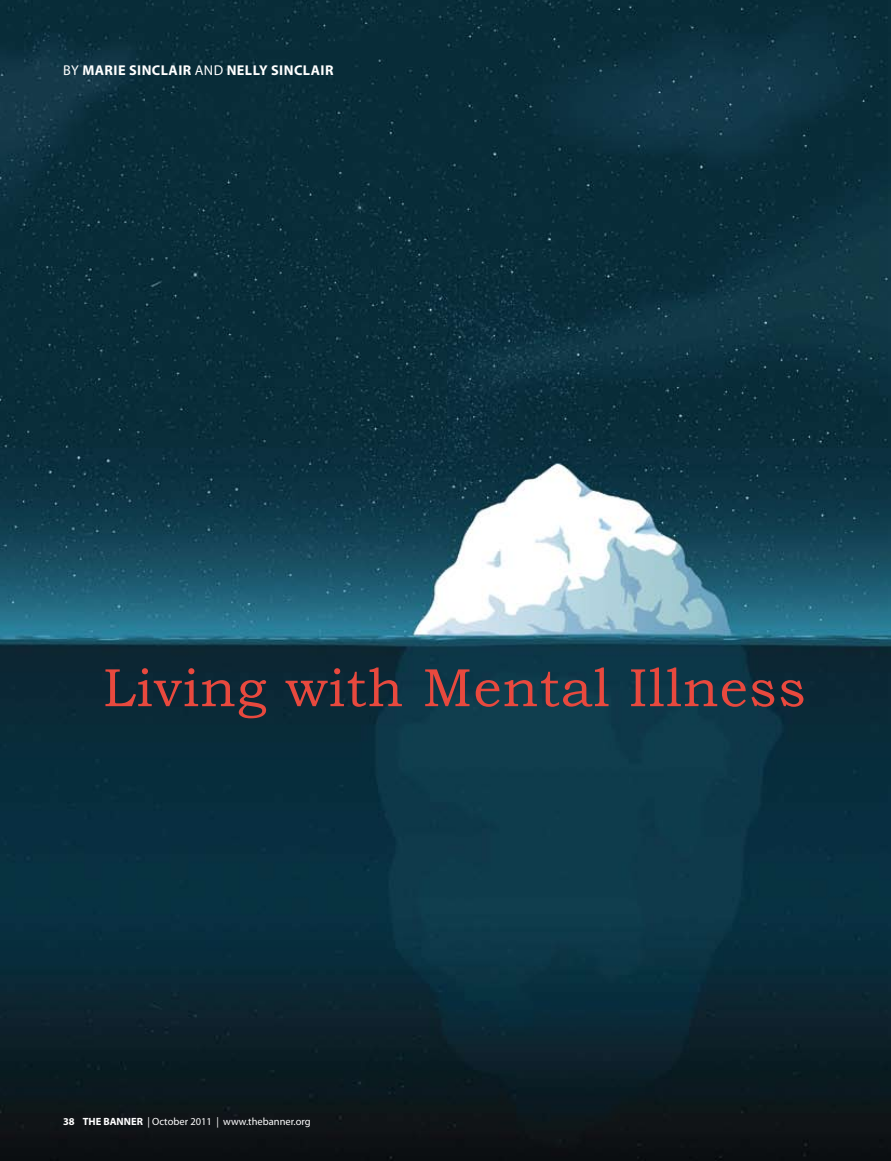
<style>
.page{position:relative;width:891px;height:1161px;background:#fff}
.page>*{position:absolute;margin:0;border:0;box-sizing:border-box;transform-origin:0 0}
.t1{font:54px "Bookman Old Style";letter-spacing:.02em;color:#e8493e}
.t2{font:700 14.25px "Myriad Pro";color:#fff}
.t3{font:10.5px "Myriad";color:#fff}
.s1{font-weight:400}
.s2{font-weight:700}
</style>
<div class="page">
<img style="left:0;top:0;width:891px;height:1161px">
<h2 class="t2" style="left:63px;top:62px;width:41px"><span class="s1">by</span> MARIE</h2>
<h2 class="t2" style="left:129px;top:62px;width:9px">SINCLAIR</h2>
<h2 class="t2" style="left:195px;top:62px;width:51px"><span class="s1">and</span> NELLY</h2>
<h2 class="t2" style="left:271px;top:62px;width:9px">SINCLAIR</h2>
<h1 class="t1" style="left:103px;top:657px;width:705px">Living with Mental Illness</h1>
<p class="t3" style="left:63px;top:1116px;width:249px"><span class="s2">38 THE BANNER</span> | October 2011 | www.thebanner.org</p>
</div>
